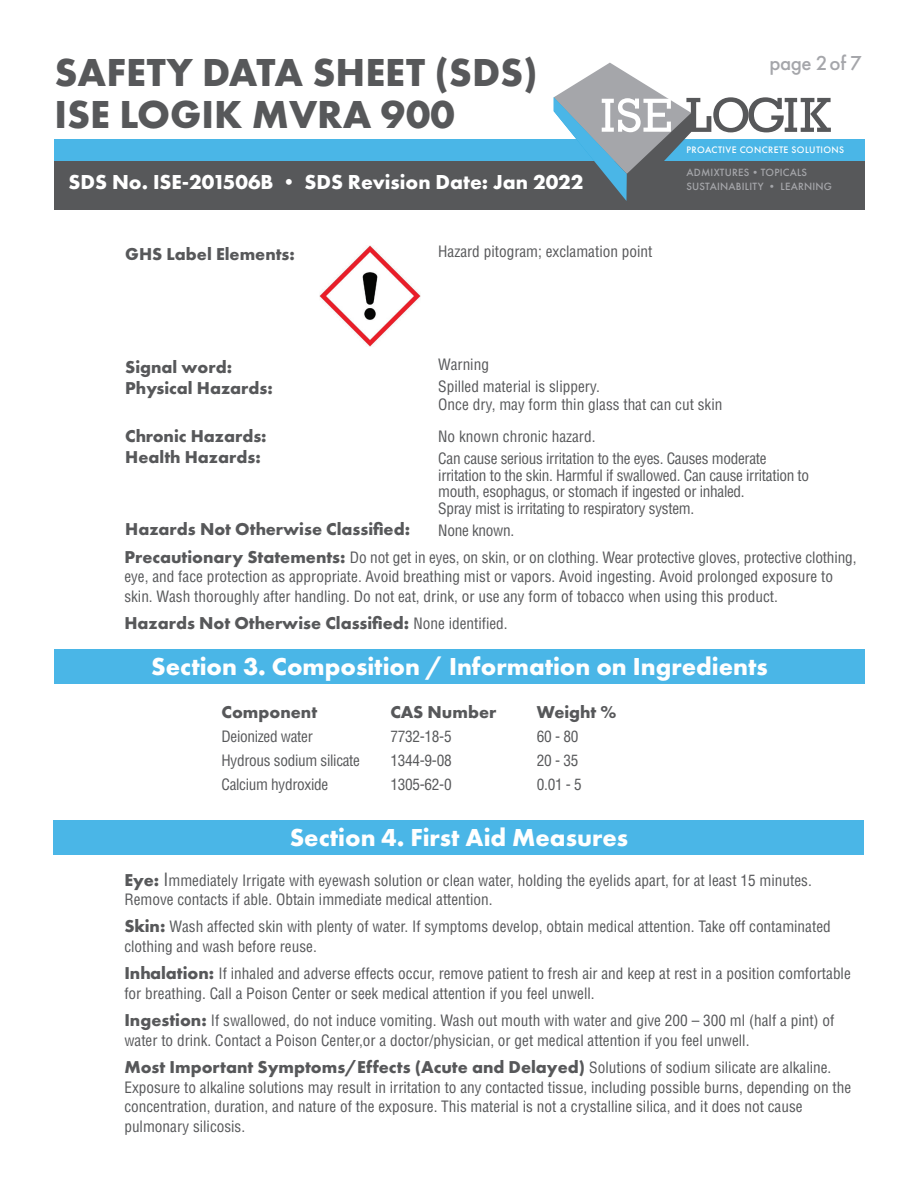
<style>
.page{position:relative;width:918px;height:1188px;background:#fff}
.page>*{position:absolute;margin:0;border:0;box-sizing:border-box;transform-origin:0 0}
.t1{font:700 40.5px/42px "Futura PT";color:#57585a}
.t2{font:700 25.5px "Futura PT";color:#fff}
.t3{font:700 21px "Futura PT";color:#fff}
.t4{font:500 21px "Futura PT";letter-spacing:-.02em;color:#a5a6aa}
.t5{font:700 17.85px/21.5px "Futura PT";color:#57585a}
.t6{font:condensed 15.3px/19.5px "Helvetica";color:#57585a}
.t7{font:condensed 15.3px/16.5px "Helvetica";letter-spacing:-.02em;color:#57585a}
.t8{font:500 10.95px "Futura PT";letter-spacing:.02em;color:#a5a6aa}
.t9{font:500 9.75px "Futura PT";letter-spacing:.04em;color:#fff}
.s1{font-family:"Futura PT";font-weight:700;font-stretch:normal;font-size:17.85px}
.s2{font-family:"Helvetica";font-weight:400;font-stretch:condensed;font-size:15.3px}
.s3{font-size:17.85px}
</style>
<div class="page">
<div style="left:55px;top:140px;width:810px;height:21px;background:#4ab6e7"></div>
<div style="left:55px;top:161px;width:810px;height:49px;background:#57585a"></div>
<svg style="left:554px;top:63px;width:277px;height:138px"></svg>
<div style="left:54px;top:649px;width:811px;height:34px;background:#4ab6e7"></div>
<div style="left:53px;top:820px;width:811px;height:34px;background:#4ab6e7"></div>
<img style="left:320px;top:246px;width:100px;height:100px">
<h1 class="t1" style="left:55px;top:51px;width:485px">SAFETY DATA SHEET (SDS)<br>ISE LOGIK MVRA 900</h1>
<h3 class="t4" style="left:769px;top:50px;width:94px">page 2 of 7</h3>
<p class="t9" style="left:686px;top:144px;width:159px">PROACTIVE CONCRETE SOLUTIONS</p>
<p class="t8" style="left:686px;top:166px;width:122px">ADMIXTURES•TOPICALS</p>
<h3 class="t3" style="left:69px;top:169px;width:516px">SDS No. ISE-201506B • SDS Revision Date: Jan 2022</h3>
<p class="t8" style="left:686px;top:180px;width:147px">SUSTAINABILITY • LEARNING</p>
<p class="t5" style="left:125px;top:242px;width:171px">GHS Label Elements:</p>
<p class="t6" style="left:438px;top:242px;width:216px">Hazard pitogram; exclamation point</p>
<p class="t5" style="left:125px;top:356px;width:149px">Signal word:<br>Physical Hazards:</p>
<p class="t5" style="left:125px;top:425px;width:143px;line-height:21px">Chronic Hazards:<br>Health Hazards:</p>
<p class="t5" style="left:125px;top:518px;width:286px">Hazards Not Otherwise Classified:</p>
<p class="t6" style="left:438px;top:354px;width:163px;line-height:21.3px">Warning<br>Spilled material is slippery.</p>
<p class="t6" style="left:438px;top:388px;width:286px;line-height:31.8px">Once dry, may form thin glass that can cut skin<br>No known chronic hazard.</p>
<p class="t7" style="left:438px;top:450px;width:372px">Can cause serious irritation to the eyes. Causes moderate irritation to the skin. Harmful if swallowed. Can cause irritation to mouth, esophagus, or stomach if ingested or inhaled.<br>Spray mist is irritating to respiratory system.</p>
<p class="t7" style="left:438px;top:522px;width:77px">None known.</p>
<p class="t6" style="left:124px;top:547px;width:734px"><span class="s1">Precautionary Statements:</span> Do not get in eyes, on skin, or on clothing. Wear protective gloves, protective clothing, eye, and face protection as appropriate. Avoid breathing mist or vapors. Avoid ingesting. Avoid prolonged exposure to skin. Wash thoroughly after handling. Do not eat, drink, or use any form of tobacco when using this product.</p>
<p class="t5" style="left:124px;top:612px;width:385px">Hazards Not Otherwise Classified: <span class="s2">None identified.</span></p>
<h2 class="t2" style="left:151px;top:650px;width:618px">Section 3. Composition / Information on Ingredients</h2>
<p class="t5" style="left:221px;top:700px;width:97px">Component</p>
<p class="t7" style="left:221px;top:724px;width:140px;line-height:24px">Deionized water<br>Hydrous sodium silicate<br>Calcium hydroxide</p>
<p class="t5" style="left:390px;top:700px;width:107px">CAS Number</p>
<p class="t6" style="left:390px;top:724px;width:63px;line-height:24px;text-align:justify">7732-18-5<br>1344-9-08<br>1305-62-0</p>
<p class="t5" style="left:537px;top:700px;width:81px">Weight %</p>
<p class="t6" style="left:537px;top:724px;width:47px;line-height:24px">60 - 80<br>20 - 35<br>0.01 - 5</p>
<h2 class="t2" style="left:290px;top:821px;width:340px">Section 4. First Aid Measures</h2>
<p class="t6" style="left:124px;top:870px;width:689px"><span class="s1">Eye:</span> <span class="s3">I</span>mmediately Irrigate with eyewash solution or clean water, holding the eyelids apart, for at least 15 minutes.<br>Remove contacts if able. Obtain immediate medical attention.</p>
<p class="t6" style="left:124px;top:917px;width:708px"><span class="s1">Skin:</span> Wash affected skin with plenty of water. If symptoms develop, obtain medical attention. Take off contaminated clothing and wash before reuse.</p>
<p class="t6" style="left:124px;top:964px;width:728px"><span class="s1">Inhalation:</span> If inhaled and adverse effects occur, remove patient to fresh air and keep at rest in a position comfortable for breathing. Call a Poison Center or seek medical attention if you feel unwell.</p>
<p class="t6" style="left:124px;top:1011px;width:712px"><span class="s1">Ingestion:</span> If swallowed, do not induce vomiting. Wash out mouth with water and give 200 – 300 ml (half a pint) of water to drink. Contact a Poison Center,or a doctor/physician, or get medical attention if you feel unwell.</p>
<p class="t5" style="left:124px;top:1056px;width:709px">Most Important Symptoms/Effects (Acute and Delayed) <span class="s2">Solutions of sodium silicate are alkaline.</span></p>
<p class="t6" style="left:124px;top:1077px;width:728px">Exposure to alkaline solutions may result in irritation to any contacted tissue, including possible burns, depending on the concentration, duration, and nature of the exposure. This material is not a crystalline silica, and it does not cause pulmonary silicosis.</p>
</div>
